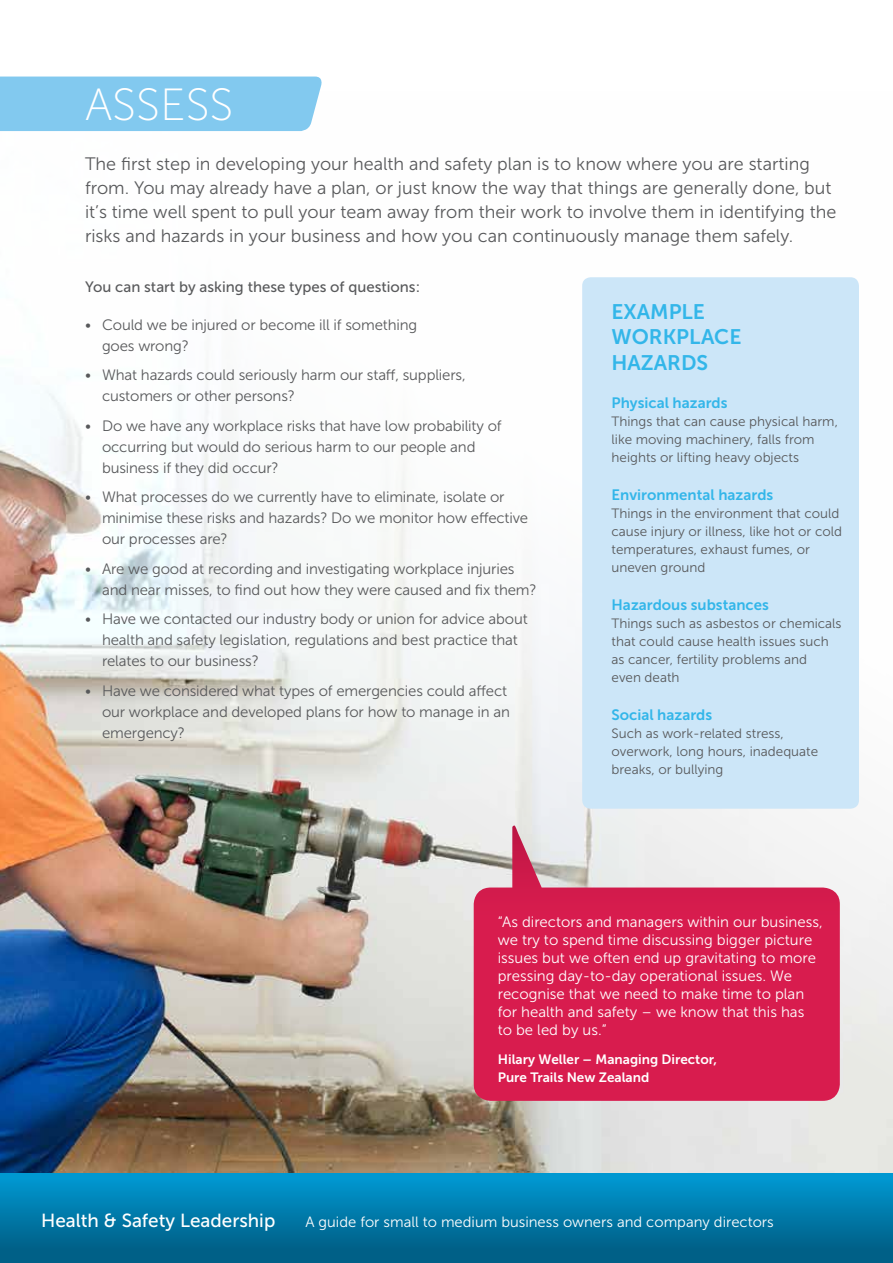
<style>
.page{position:relative;width:893px;height:1263px;background:#fff}
.page>*{position:absolute;margin:0;border:0;box-sizing:border-box;transform-origin:0 0}
.t1{font:45px "Museo Sans 100";color:#fff}
.t2{font:21px/25.5px "Museo Sans 700";color:#33b6e9}
.t3{font:18.9px "Museo Sans 500";color:#fff}
.t4{font:18px/24px "Museo Sans 300";color:#58595b}
.t5{font:15px/21px "Museo Sans 300";letter-spacing:-.01em;color:#58595b}
.t6{font:15px/18px "Museo Sans 300";color:#fff}
.t7{font:15px "Museo Sans 700";color:#33b6e9}
.t8{font:15px "Museo Sans 500";color:#58595b}
.t9{font:14.85px "Museo Sans 300";color:#fff}
.t10{font:13.5px/18px "Museo Sans 300";color:#58595b}
.t11{font:13.5px/18px "Museo Sans 700";color:#fff}
</style>
<div class="page">
<img style="left:0;top:277px;width:893px;height:897px">
<div style="left:0;top:77px;width:322px;height:54px;background:#82c9ef"></div>
<svg style="left:474px;top:825px;width:366px;height:276px;background:#db496f"></svg>
<div style="left:0;top:1174px;width:893px;height:89px;background:linear-gradient(to bottom,#0099d3,#00587c)"></div>
<div style="left:582px;top:277px;width:277px;height:532px;background:#cce6f8;border-radius:9px"></div>
<h1 class="t1" style="left:85px;top:81px;width:150px">ASSESS</h1>
<p class="t4" style="left:85px;top:152px;width:753px">The first step in developing your health and safety plan is to know where you are starting from. You may already have a plan, or just know the way that things are generally done, but it’s time well spent to pull your team away from their work to involve them in identifying the risks and hazards in your business and how you can continuously manage them safely.</p>
<p class="t8" style="left:85px;top:278px;width:337px">You can start by asking these types of questions:</p>
<p class="t5" style="left:102px;top:314px;width:317px;text-indent:-17px">• Could we be injured or become ill if something goes wrong?</p>
<p class="t5" style="left:102px;top:365px;width:365px;text-indent:-17px">• What hazards could seriously harm our staff, suppliers, customers or other persons?</p>
<p class="t5" style="left:102px;top:415px;width:401px;text-indent:-17px">• Do we have any workplace risks that have low probability of occurring but would do serious harm to our people and business if they did occur?</p>
<p class="t5" style="left:102px;top:487px;width:428px;text-indent:-17px">• What processes do we currently have to eliminate, isolate or minimise these risks and hazards? Do we monitor how effective our processes are?</p>
<p class="t5" style="left:102px;top:558px;width:436px;text-indent:-17px">• Are we good at recording and investigating workplace injuries and near misses, to find out how they were caused and fix them?</p>
<p class="t5" style="left:102px;top:609px;width:427px;text-indent:-17px">• Have we contacted our industry body or union for advice about health and safety legislation, regulations and best practice that relates to our business?</p>
<p class="t5" style="left:102px;top:680px;width:409px;text-indent:-17px">• Have we considered what types of emergencies could affect our workplace and developed plans for how to manage in an emergency?</p>
<h2 class="t2" style="left:611px;top:298px;width:131px">EXAMPLE<br>WORKPLACE<br>HAZARDS</h2>
<p class="t7" style="left:611px;top:394px;width:118px">Physical hazards</p>
<p class="t10" style="left:611px;top:412px;width:228px">Things that can cause physical harm, like moving machinery, falls from heights or lifting heavy objects</p>
<p class="t7" style="left:611px;top:486px;width:163px">Environmental hazards</p>
<p class="t10" style="left:611px;top:504px;width:232px">Things in the environment that could cause injury or illness, like hot or cold temperatures, exhaust fumes, or uneven ground</p>
<p class="t7" style="left:611px;top:596px;width:159px">Hazardous substances</p>
<p class="t10" style="left:611px;top:614px;width:232px">Things such as asbestos or chemicals that could cause health issues such as cancer, fertility problems and<br>even death</p>
<p class="t7" style="left:611px;top:706px;width:102px">Social hazards</p>
<p class="t10" style="left:611px;top:724px;width:208px">Such as work-related stress, overwork, long hours, inadequate breaks, or bullying</p>
<p class="t6" style="left:498px;top:913px;width:326px">“As directors and managers within our business, we try to spend time discussing bigger picture issues but we often end up gravitating to more pressing day-to-day operational issues. We recognise that we need to make time to plan for health and safety – we know that this has<br>to be led by us.”</p>
<p class="t11" style="left:498px;top:1050px;width:221px">Hilary Weller – Managing Director,<br>Pure Trails New Zealand</p>
<p class="t3" style="left:41px;top:1209px;width:236px">Health &amp; Safety Leadership</p>
<p class="t9" style="left:305px;top:1214px;width:470px">A guide for small to medium business owners and company directors</p>
</div>
